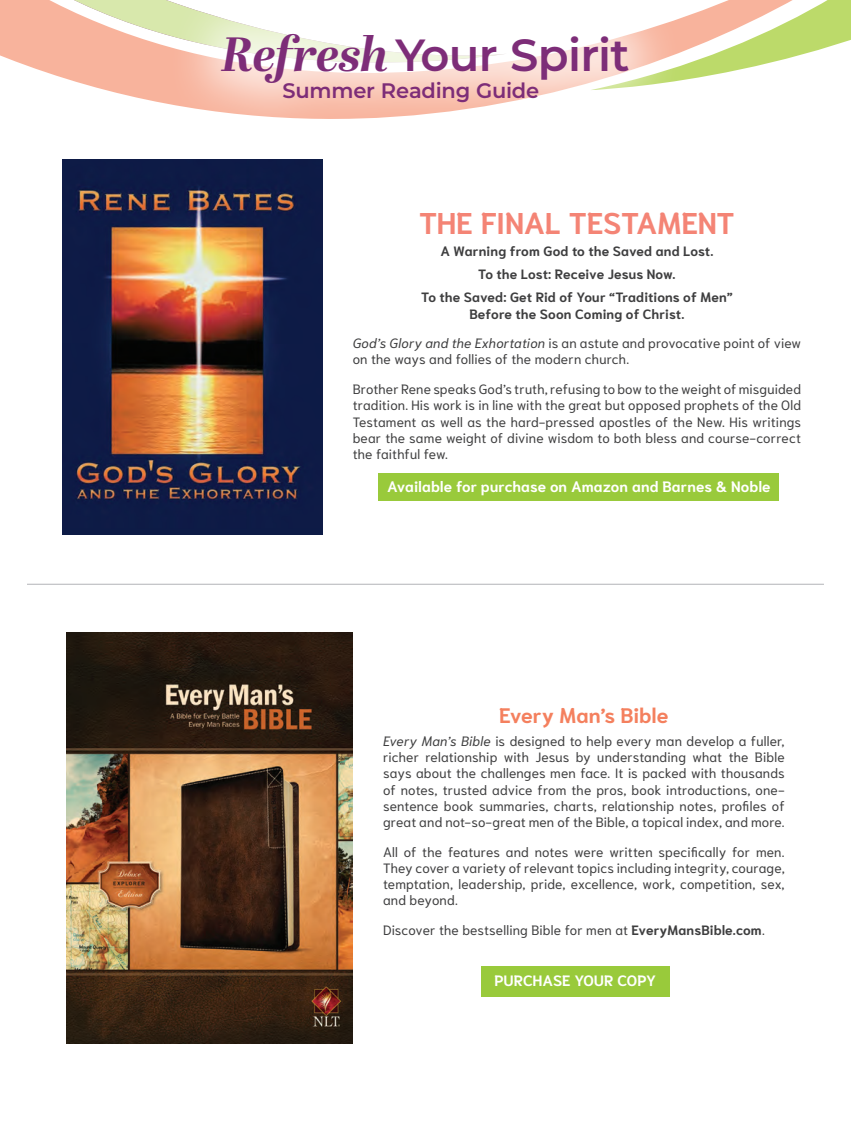
<style>
.page{position:relative;width:851px;height:1134px;background:#fff}
.page>*{position:absolute;margin:0;border:0;box-sizing:border-box;transform-origin:0 0}
.t1{font:600 45px "Montserrat";letter-spacing:-.015em;color:#7d2d78}
.t2{font:700 30px "Niramit";letter-spacing:-.005em;color:#f48475}
.t3{font:600 21px "Montserrat";letter-spacing:-.01em;color:#7d2d78}
.t4{font:700 21px "Niramit";color:#f4805e}
.t5{font:700 15px "Niramit";letter-spacing:.01em;color:#fff}
.t6{font:13.5px/16.2px "Niramit";letter-spacing:.01em;color:#3e3e3f;text-align:justify}
.t7{font:700 13.5px/23px "Niramit";letter-spacing:.005em;color:#3e3e3f;text-align:center}
.s1{font-family:"Abril Display";font-weight:700;font-style:italic;font-size:48px}
.s2{font-weight:700}
.s3{font-style:italic}
</style>
<div class="page">
<hr style="left:27px;top:584px;width:797px;height:1px;background:#b2b3b7">
<svg style="left:0;top:0;width:323px;height:160px"></svg>
<svg style="left:684px;top:0;width:166px;height:80px"></svg>
<div style="left:166px;top:0;width:518px;height:138px;background:#fff;opacity:.75"></div>
<img style="left:66px;top:632px;width:287px;height:412px">
<div style="left:481px;top:967px;width:188px;height:30px;background:#99ca3b"></div>
<img style="left:62px;top:160px;width:261px;height:375px">
<div style="left:378px;top:473px;width:401px;height:28px;background:#99ca3b"></div>
<p class="t1" style="left:221px;top:23px;width:409px"><span class="s1">Refresh</span> Your Spirit</p>
<p class="t3" style="left:282px;top:75px;width:258px">Summer Reading Guide</p>
<p class="t2" style="left:419px;top:206px;width:317px">THE FINAL TESTAMENT</p>
<p class="t7" style="left:421px;top:240px;width:313px">A Warning from God to the Saved and Lost.<br>To the Lost: Receive Jesus Now.<br>To the Saved: Get Rid of Your “Traditions of Men”</p>
<p class="t6" style="left:353px;top:299px;width:450px;line-height:29.7px;text-align:center"><span class="s2">Before the Soon Coming of Christ.<br></span><span class="s3">God’s Glory and the Exhortation</span> is an astute and provocative point of view</p>
<p class="t6" style="left:353px;top:345px;width:450px;line-height:29.7px">on the ways and follies of the modern church.<br>Brother Rene speaks God’s truth, refusing to bow to the weight of misguided</p>
<p class="t6" style="left:353px;top:397px;width:450px">tradition. His work is in line with the great but opposed prophets of the Old Testament as well as the hard-pressed apostles of the New. His writings bear the same weight of divine wisdom to both bless and course-correct the faithful few.</p>
<p class="t5" style="left:387px;top:478px;width:385px">Available for purchase on Amazon and Barnes &amp; Noble</p>
<p class="t4" style="left:499px;top:703px;width:171px">Every Man’s Bible</p>
<p class="t6" style="left:383px;top:733px;width:403px"><span class="s3">Every Man’s Bible</span> is designed to help every man develop a fuller, richer relationship with Jesus by understanding what the Bible says about the challenges men face. It is packed with thousands of notes, trusted advice from the pros, book introductions, one&shy;sentence book summaries, charts, relationship notes, profiles of great and not-so-great men of the Bible, a topical index, and more.</p>
<p class="t6" style="left:383px;top:844px;width:403px">All of the features and notes were written specifically for men.<br>They cover a variety of relevant topics including integrity, courage, temptation, leadership, pride, excellence, work, competition, sex, and beyond.</p>
<p class="t6" style="left:383px;top:922px;width:383px">Discover the bestselling Bible for men at <span class="s2">EveryMansBible.com</span>.</p>
<p class="t5" style="left:494px;top:972px;width:163px">PURCHASE YOUR COPY</p>
</div>
